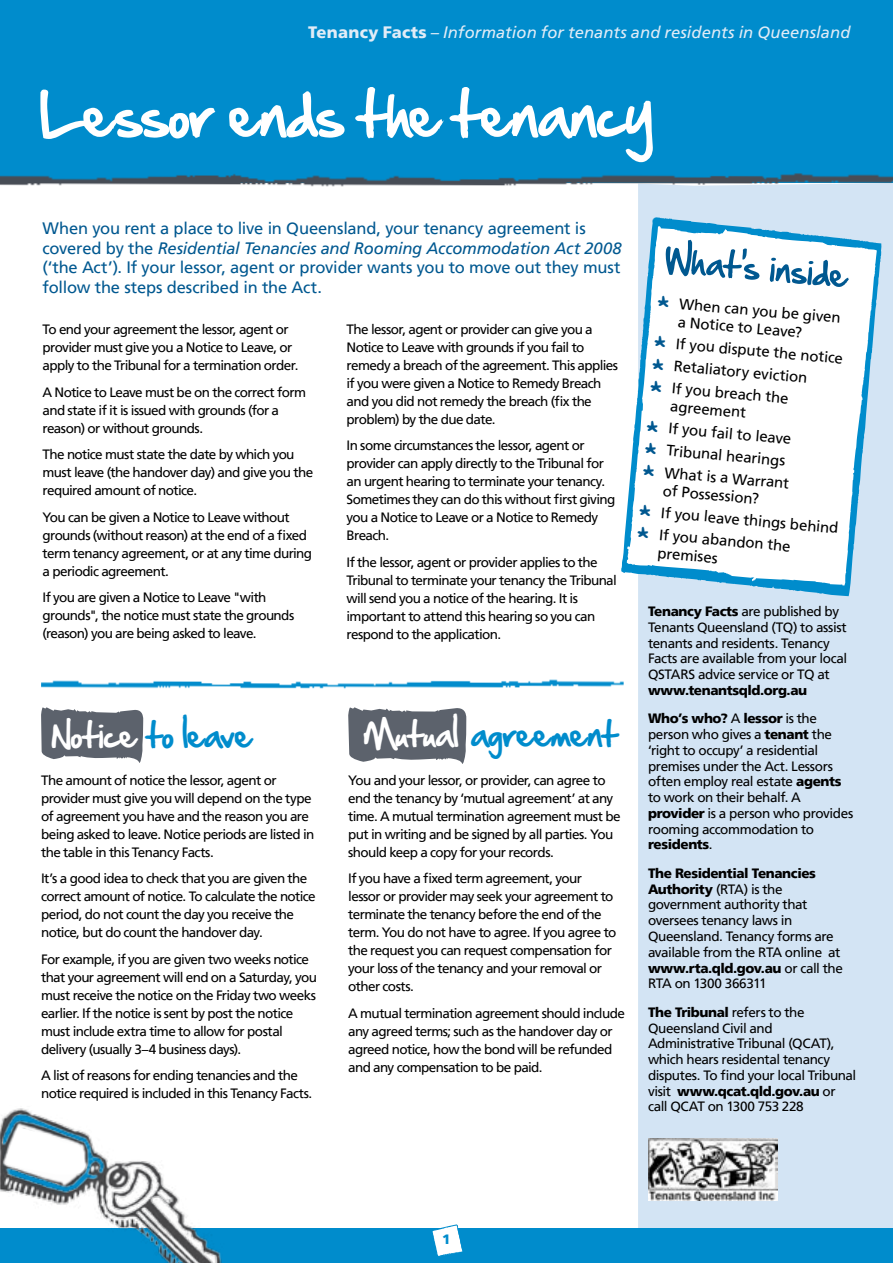
<style>
.page{position:relative;width:893px;height:1263px;background:#fff}
.page>*{position:absolute;margin:0;border:0;box-sizing:border-box;transform-origin:0 0}
.t1{font:54px "Hand Of Sean";letter-spacing:.02em;color:#fff}
.t2{font:30px "Hand Of Sean";letter-spacing:.015em;color:#008ccc}
.t3{font:16.5px/19.8px "Frutiger LT";letter-spacing:-.01em;color:#005890}
.t4{font:italic 16.5px "Frutiger LT";letter-spacing:.01em;color:#e1ecf7}
.t5{font:15px/18px "Frutiger LT";color:#000}
.t6{font:13.5px/18px "Frutiger LT";letter-spacing:-.045em;color:#000}
.t7{font:900 13.5px/28.5px "Frutiger LT";letter-spacing:-.03em;color:#000}
.t8{font:900 13.5px "Frutiger LT";color:#008ccc}
.s1{font-weight:900;font-style:normal}
.s2{font-style:italic}
.s3{color:#fff}
.s4{font-weight:900}
.s5{font-weight:400}
</style>
<div class="page">
<div style="left:638px;top:193px;width:255px;height:1035px;background:#d3e4f4"></div>
<div style="left:0;top:0;width:893px;height:183px;background:#008ccc"></div>
<div style="left:0;top:1228px;width:893px;height:35px;background:#008ccc"></div>
<svg style="left:432px;top:1224px;width:31px;height:32px"></svg>
<img style="left:0;top:173px;width:893px;height:20px">
<img style="left:648px;top:1138px;width:129px;height:63px">
<img style="left:41px;top:679px;width:583px;height:10px">
<svg style="left:348px;top:707px;width:119px;height:57px;background:#747982"></svg>
<svg style="left:41px;top:707px;width:103px;height:56px"></svg>
<svg style="left:621px;top:217px;width:260px;height:379px;fill:#d3e4f4"></svg>
<svg style="left:627px;top:226px;width:250px;height:359px"></svg>
<svg style="left:665px;top:240px;width:184px;height:47px"></svg>
<img style="left:0;top:1108px;width:222px;height:155px">
<svg style="left:3px;top:1113px;width:216px;height:150px"></svg>
<svg style="left:658px;top:296px;width:11px;height:11px"></svg>
<svg style="left:654px;top:336px;width:12px;height:12px"></svg>
<svg style="left:652px;top:358px;width:12px;height:12px"></svg>
<svg style="left:650px;top:380px;width:12px;height:12px"></svg>
<svg style="left:647px;top:420px;width:11px;height:12px"></svg>
<svg style="left:645px;top:442px;width:11px;height:12px"></svg>
<svg style="left:643px;top:465px;width:12px;height:11px"></svg>
<svg style="left:639px;top:505px;width:12px;height:11px"></svg>
<svg style="left:637px;top:527px;width:12px;height:12px"></svg>
<p class="t4" style="left:308px;top:23px;width:544px"><span class="s1">Tenancy Facts</span> – Information for tenants and residents in Queensland</p>
<h1 class="t1" style="left:40px;top:66px;width:614px">Lessor ends the tenancy</h1>
<p class="t3" style="left:43px;top:218px;width:580px">When you rent a place to live in Queensland, your tenancy agreement is covered by the <span class="s2">Residential Tenancies and Rooming Accommodation Act 2008 </span>(‘the Act’). If your lessor, agent or provider wants you to move out they must follow the steps described in the Act.</p>
<p class="t6" style="left:43px;top:320px;width:257px">To end your agreement the lessor, agent or provider must give you a Notice to Leave, or apply to the Tribunal for a termination order.</p>
<p class="t6" style="left:43px;top:383px;width:265px">A Notice to Leave must be on the correct form and state if it is issued with grounds (for a reason) or without grounds.</p>
<p class="t6" style="left:43px;top:445px;width:272px">The notice must state the date by which you must leave (the handover day) and give you the required amount of notice.</p>
<p class="t6" style="left:43px;top:508px;width:271px">You can be given a Notice to Leave without grounds (without reason) at the end of a fixed term tenancy agreement, or at any time during a periodic agreement.</p>
<p class="t6" style="left:43px;top:588px;width:253px">If you are given a Notice to Leave "with grounds", the notice must state the grounds (reason) you are being asked to leave.</p>
<p class="t6" style="left:347px;top:320px;width:273px">The lessor, agent or provider can give you a Notice to Leave with grounds if you fail to remedy a breach of the agreement. This applies if you were given a Notice to Remedy Breach and you did not remedy the breach (fix the problem) by the due date.</p>
<p class="t6" style="left:347px;top:436px;width:270px">In some circumstances the lessor, agent or provider can apply directly to the Tribunal for an urgent hearing to terminate your tenancy.<br>Sometimes they can do this without first giving you a Notice to Leave or a Notice to Remedy Breach.</p>
<p class="t6" style="left:347px;top:553px;width:272px">If the lessor, agent or provider applies to the Tribunal to terminate your tenancy the Tribunal will send you a notice of the hearing. It is important to attend this hearing so you can respond to the application.</p>
<h2 class="t2" style="left:52px;top:708px;width:200px"><span class="s3">Notice</span> to leave</h2>
<p class="t6" style="left:41px;top:771px;width:275px">The amount of notice the lessor, agent or provider must give you will depend on the type of agreement you have and the reason you are being asked to leave. Notice periods are listed in the table in this Tenancy Facts.</p>
<p class="t6" style="left:41px;top:870px;width:276px">It’s a good idea to check that you are given the correct amount of notice. To calculate the notice period, do not count the day you receive the notice, but do count the handover day.</p>
<p class="t6" style="left:41px;top:950px;width:277px">For example, if you are given two weeks notice that your agreement will end on a Saturday, you must receive the notice on the Friday two weeks earlier. If the notice is sent by post the notice must include extra time to allow for postal delivery (usually 3–4 business days).</p>
<p class="t6" style="left:41px;top:1067px;width:273px">A list of reasons for ending tenancies and the notice required is included in this Tenancy Facts.</p>
<h2 class="t2" style="left:364px;top:707px;width:255px"><span class="s3">Mutual</span> agreement</h2>
<p class="t6" style="left:348px;top:771px;width:274px">You and your lessor, or provider, can agree to end the tenancy by ‘mutual agreement’ at any time. A mutual termination agreement must be put in writing and be signed by all parties. You should keep a copy for your records.</p>
<p class="t6" style="left:348px;top:870px;width:270px">If you have a fixed term agreement, your lessor or provider may seek your agreement to terminate the tenancy before the end of the term. You do not have to agree. If you agree to the request you can request compensation for your loss of the tenancy and your removal or other costs.</p>
<p class="t6" style="left:348px;top:1004px;width:278px">A mutual termination agreement should include any agreed terms; such as the handover day or agreed notice, how the bond will be refunded and any compensation to be paid.</p>
<p class="t5" style="left:680px;top:295px;width:163px;rotate:5deg">When can you be given a Notice to Leave?</p>
<p class="t5" style="left:677px;top:335px;width:169px;rotate:5deg">If you dispute the notice</p>
<p class="t5" style="left:675px;top:357px;width:136px;rotate:5deg">Retaliatory eviction</p>
<p class="t5" style="left:673px;top:379px;width:119px;rotate:5deg">If you breach the agreement</p>
<p class="t5" style="left:669px;top:419px;width:125px;rotate:5deg">If you fail to leave</p>
<p class="t5" style="left:667px;top:441px;width:121px;rotate:5deg">Tribunal hearings</p>
<p class="t5" style="left:665px;top:463px;width:127px;rotate:5deg">What is a Warrant of Possession?</p>
<p class="t5" style="left:662px;top:504px;width:180px;rotate:5deg">If you leave things behind</p>
<p class="t5" style="left:660px;top:526px;width:133px;rotate:5deg">If you abandon the premises</p>
<p class="t6" style="left:648px;top:604px;width:201px;line-height:15.8px"><span class="s4">Tenancy Facts</span> are published by<br>Tenants Queensland (TQ) to assist tenants and residents. Tenancy<br>Facts are available from your local<br>QSTARS advice service or TQ at</p>
<p class="t7" style="left:648px;top:676px;width:170px">www.tenantsqld.org.au<br>Who’s who? <span class="s5">A</span> lessor <span class="s5">is the</span></p>
<p class="t6" style="left:648px;top:727px;width:207px;line-height:15.8px">person who gives a <span class="s4">tenant</span> the ‘right to occupy’ a residential premises under the Act. Lessors often employ real estate <span class="s4">agents </span>to work on their behalf. A <span class="s4">provider</span> is a person who provides rooming accommodation to <span class="s4">residents</span>.</p>
<p class="t6" style="left:648px;top:865px;width:196px;line-height:15.8px"><span class="s4">The Residential Tenancies<br>Authority</span> (RTA) is the government authority that oversees tenancy laws in<br>Queensland. Tenancy forms are available from the RTA online at <span class="s4">www.rta.qld.gov.au</span> or call the<br>RTA on 1300 366311</p>
<p class="t6" style="left:648px;top:1004px;width:210px;line-height:15.8px"><span class="s4">The Tribunal</span> refers to the<br>Queensland Civil and<br>Administrative Tribunal (QCAT), which hears residental tenancy disputes. To find your local Tribunal visit <span class="s4">www.qcat.qld.gov.au</span> or call QCAT on 1300 753 228</p>
<p class="t8" style="left:442px;top:1231px;width:10px">1</p>
</div>
